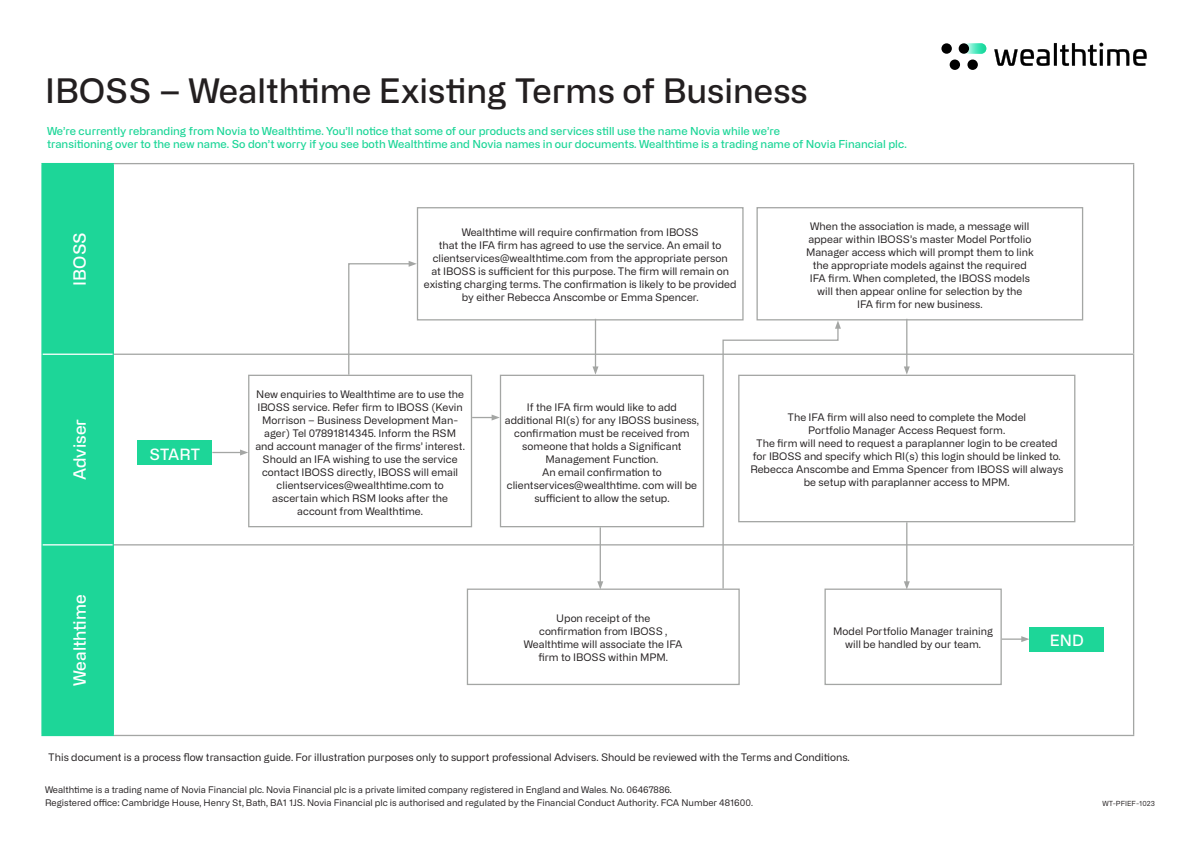
<style>
.page{position:relative;width:1191px;height:842px;background:#fff}
.page>*{position:absolute;margin:0;border:0;box-sizing:border-box;transform-origin:0 0}
.t1{font:500 33.8px "Alliance No.2";color:#231f20}
.t2{font:500 16.9px "Alliance No.2";color:#fff}
.t3{font:500 15.6px "Alliance No.2";letter-spacing:-.01em;color:#fff}
.t4{font:500 11px/13px "Alliance No.2";color:#1dd698}
.t5{font:10.4px/13px "Alliance No.2";color:#231f20;text-align:center}
.t6{font:9.1px/13px "Alliance No.2";color:#231f20}
.t7{font:7px "Alliance No.2";color:#231f20}
</style>
<div class="page">
<div style="left:43px;top:164px;width:70px;height:571px;background:#1dd698"></div>
<hr style="left:114px;top:163px;width:1020px;height:1px;background:#a4a6a4">
<hr style="left:1133px;top:164px;width:1px;height:190px;background:#a4a6a4">
<hr style="left:1133px;top:355px;width:1px;height:189px;background:#a4a6a4">
<hr style="left:1133px;top:545px;width:1px;height:190px;background:#a4a6a4">
<hr style="left:114px;top:735px;width:1020px;height:1px;background:#a4a6a4">
<hr style="left:41px;top:163px;width:73px;height:1px;background:#1dd698">
<hr style="left:41px;top:164px;width:2px;height:190px;background:#1dd698">
<hr style="left:113px;top:164px;width:1px;height:190px;background:#1dd698">
<hr style="left:41px;top:354px;width:2px;height:191px;background:#1dd698">
<hr style="left:113px;top:354px;width:1px;height:191px;background:#1dd698">
<hr style="left:41px;top:545px;width:2px;height:190px;background:#1dd698">
<hr style="left:113px;top:545px;width:1px;height:190px;background:#1dd698">
<hr style="left:41px;top:735px;width:73px;height:1px;background:#1dd698">
<hr style="left:43px;top:354px;width:70px;height:1px;background:#fff">
<hr style="left:43px;top:544px;width:70px;height:1px;background:#fff">
<hr style="left:114px;top:354px;width:1020px;height:1px;background:#a4a6a4">
<hr style="left:114px;top:544px;width:1020px;height:1px;background:#a4a6a4">
<svg style="left:959px;top:43px;width:27px;height:11px"></svg>
<div style="left:941px;top:43px;width:11px;height:11px;background:#000;border-radius:50%"></div>
<div style="left:949px;top:60px;width:11px;height:10px;background:#000;border-radius:50%"></div>
<div style="left:967px;top:60px;width:10px;height:10px;background:#000;border-radius:50%"></div>
<svg style="left:994px;top:43px;width:152px;height:23px"></svg>
<div style="left:958px;top:43px;width:11px;height:11px;background:#000;border-radius:50%"></div>
<div style="left:138px;top:440px;width:74px;height:25px;background:#1dd698"></div>
<div style="left:1029px;top:627px;width:75px;height:24px;background:#1dd698"></div>
<div style="left:248px;top:375px;width:224px;height:152px;border:1px solid #a4a6a4"></div>
<div style="left:738px;top:375px;width:337px;height:147px;border:1px solid #a4a6a4"></div>
<hr style="left:212px;top:452px;width:30px;height:1px;background:#a4a6a4">
<svg style="left:240px;top:449px;width:8px;height:6px"></svg>
<div style="left:824px;top:588px;width:177px;height:97px;border:1px solid #a4a6a4"></div>
<hr style="left:906px;top:522px;width:1px;height:62px;background:#a4a6a4">
<svg style="left:903px;top:581px;width:6px;height:8px"></svg>
<hr style="left:1001px;top:638px;width:22px;height:2px;background:#a4a6a4">
<svg style="left:1021px;top:636px;width:8px;height:6px"></svg>
<div style="left:417px;top:207px;width:326px;height:113px;border:1px solid #a4a6a4"></div>
<div style="left:756px;top:207px;width:327px;height:113px;border:1px solid #a4a6a4"></div>
<hr style="left:906px;top:319px;width:1px;height:50px;background:#a4a6a4">
<svg style="left:903px;top:366px;width:6px;height:9px"></svg>
<hr style="left:595px;top:319px;width:1px;height:50px;background:#a4a6a4">
<svg style="left:347px;top:261px;width:70px;height:115px"></svg>
<svg style="left:466px;top:320px;width:375px;height:365px"></svg>
<p class="t1" style="left:45px;top:69px;width:764px">IBOSS – Wealthtime Existing Terms of Business</p>
<p class="t4" style="left:47px;top:124px;width:861px">We’re currently rebranding from Novia to Wealthtime. You’ll notice that some of our products and services still use the name Novia while we’re<br>transitioning over to the new name. So don’t worry if you see both Wealthtime and Novia names in our documents. Wealthtime is a trading name of Novia Financial plc.</p>
<p class="t2" style="left:69px;top:285px;width:55px;rotate:-90deg">IBOSS</p>
<p class="t5" style="left:424px;top:226px;width:314px">Wealthtime will require confirmation from IBOSS<br>that the IFA firm has agreed to use the service. An email to clientservices@wealthtime.com from the appropriate person<br>at IBOSS is sufficient for this purpose. The firm will remain on existing charging terms. The confirmation is likely to be provided by either Rebecca Anscombe or Emma Spencer.</p>
<p class="t5" style="left:810px;top:220px;width:221px">When the association is made, a message will</p>
<p class="t5" style="left:808px;top:233px;width:224px">appear within IBOSS’s master Model Portfolio</p>
<p class="t5" style="left:806px;top:246px;width:229px">Manager access which will prompt them to link</p>
<p class="t5" style="left:813px;top:259px;width:215px">the appropriate models against the required</p>
<p class="t5" style="left:810px;top:272px;width:222px">IFA firm. When completed, the IBOSS models</p>
<p class="t5" style="left:817px;top:285px;width:207px">will then appear online for selection by the</p>
<p class="t5" style="left:857px;top:298px;width:127px">IFA firm for new business.</p>
<p class="t2" style="left:69px;top:480px;width:63px;rotate:-90deg">Adviser</p>
<p class="t3" style="left:150px;top:445px;width:52px">START</p>
<p class="t5" style="left:255px;top:387px;width:211px">New enquiries to Wealthtime are to use the IBOSS service. Refer firm to IBOSS (Kevin Morrison – Business Development Man&shy;ager) Tel 07891814345. Inform the RSM and account manager of the firms’ interest.<br>Should an IFA wishing to use the service contact IBOSS directly, IBOSS will email</p>
<p class="t5" style="left:272px;top:478px;width:177px">clientservices@wealthtime.com to ascertain which RSM looks after the account from Wealthtime.</p>
<p class="t5" style="left:505px;top:400px;width:195px">If the IFA firm would like to add additional RI(s) for any IBOSS business, confirmation must be received from someone that holds a Significant<br>Management Function.</p>
<p class="t5" style="left:507px;top:465px;width:192px">An email confirmation to clientservices@wealthtime. com will be sufficient to allow the setup.</p>
<p class="t5" style="left:787px;top:411px;width:240px">The IFA firm will also need to complete the Model<br>Portfolio Manager Access Request form.</p>
<p class="t5" style="left:750px;top:437px;width:314px">The firm will need to request a paraplanner login to be created for IBOSS and specify which RI(s) this login should be linked to.<br>Rebecca Anscombe and Emma Spencer from IBOSS will always be setup with paraplanner access to MPM.</p>
<p class="t2" style="left:69px;top:686px;width:93px;rotate:-90deg">Wealthtime</p>
<p class="t5" style="left:556px;top:612px;width:96px">Upon receipt of the</p>
<p class="t5" style="left:539px;top:625px;width:130px">confirmation from IBOSS ,</p>
<p class="t5" style="left:524px;top:638px;width:160px">Wealthtime will associate the IFA</p>
<p class="t5" style="left:538px;top:651px;width:131px">firm to IBOSS within MPM.</p>
<p class="t5" style="left:833px;top:625px;width:161px">Model Portfolio Manager training will be handled by our team.</p>
<p class="t5" style="left:48px;top:750px;width:803px">This document is a process flow transaction guide. For illustration purposes only to support professional Advisers. Should be reviewed with the Terms and Conditions.</p>
<p class="t6" style="left:45px;top:784px;width:709px">Wealthtime is a trading name of Novia Financial plc. Novia Financial plc is a private limited company registered in England and Wales. No. 06467886.<br>Registered office: Cambridge House, Henry St, Bath, BA1 1JS. Novia Financial plc is authorised and regulated by the Financial Conduct Authority. FCA Number 481600.</p>
<p class="t3" style="left:1050px;top:630px;width:35px">END</p>
<p class="t7" style="left:1102px;top:799px;width:54px">WT-PFIEF-1023</p>
</div>
